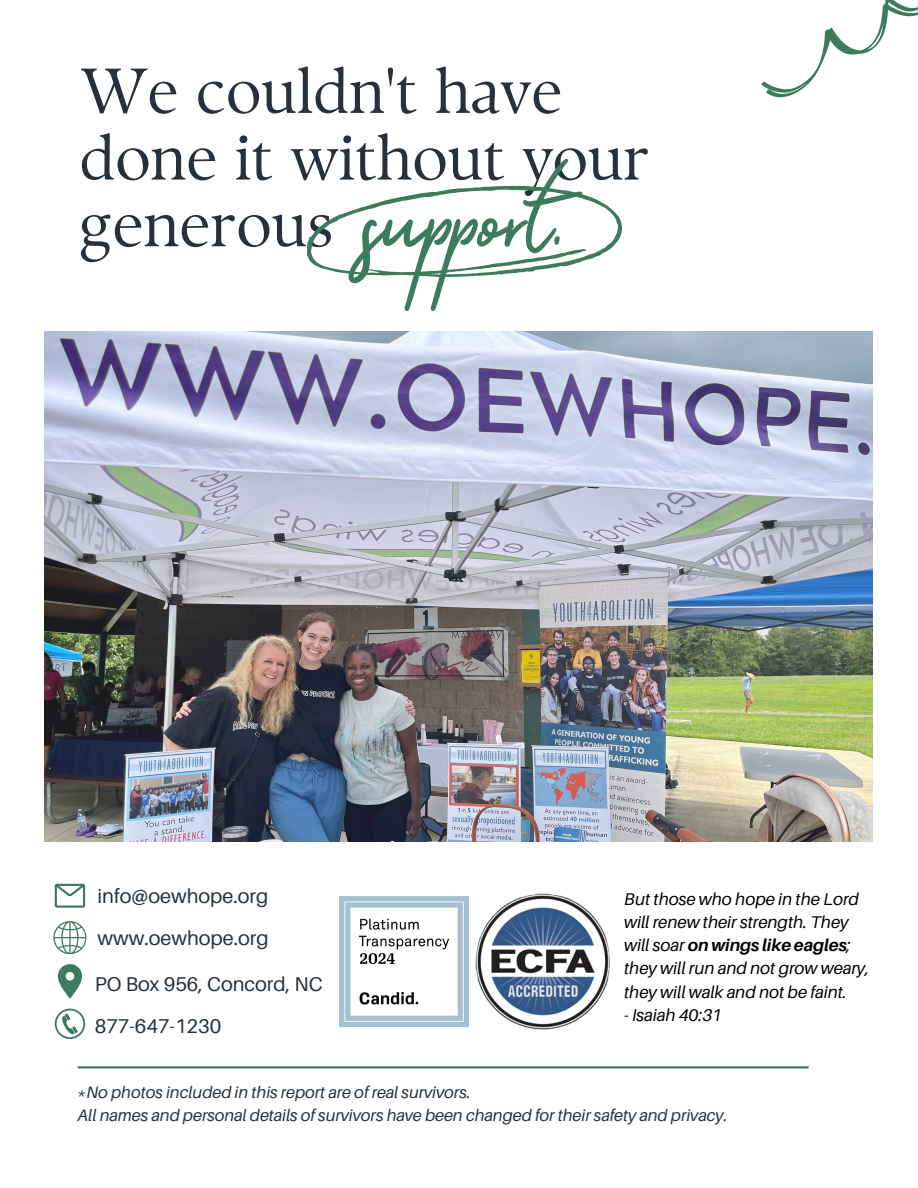
<style>
.page{position:relative;width:918px;height:1188px;background:#fff}
.page>*{position:absolute;margin:0;border:0;box-sizing:border-box;transform-origin:0 0}
.t1{font:134.1px "Suluscript";color:#3d7b5f}
.t2{font:63.45px/66.8px "TY Serif D";color:#283139}
.t3{font:19.95px "Aileron";color:#283139}
.t4{font:italic 16.95px/23.1px "Aileron";color:#000}
.t5{font:italic 16.5px "Aileron";color:#283139}
.s1{font-weight:700}
</style>
<div class="page">
<svg style="left:307px;top:185px;width:315px;height:92px"></svg>
<svg style="left:761px;top:0;width:157px;height:98px"></svg>
<img style="left:45px;top:332px;width:827px;height:509px">
<svg style="left:58px;top:964px;width:24px;height:35px"></svg>
<svg style="left:55px;top:1009px;width:30px;height:30px"></svg>
<svg style="left:53px;top:921px;width:34px;height:34px"></svg>
<svg style="left:55px;top:884px;width:30px;height:24px"></svg>
<hr style="left:78px;top:1066px;width:731px;height:3px;background:#3d7b5f">
<img style="left:339px;top:897px;width:129px;height:129px">
<img style="left:475px;top:893px;width:136px;height:137px">
<h2 class="t2" style="left:80px;top:57px;width:571px">We couldn't have done it without your generous</h2>
<h1 class="t1" style="left:364px;top:122px;width:201px">support.</h1>
<p class="t3" style="left:97px;top:884px;width:172px">info@oewhope.org</p>
<p class="t3" style="left:97px;top:926px;width:173px">www.oewhope.org</p>
<p class="t3" style="left:95px;top:971px;width:229px">PO Box 956, Concord, NC</p>
<p class="t3" style="left:95px;top:1014px;width:128px">877-647-1230</p>
<h3 class="t4" style="left:624px;top:887px;width:247px">But those who hope in the Lord will renew their strength. They will soar <span class="s1">on wings like eagles</span>; they will run and not grow weary, they will walk and not be faint.</h3>
<p class="t4" style="left:624px;top:1003px;width:99px">- Isaiah 40:31</p>
<p class="t5" style="left:78px;top:1082px;width:394px">*No photos included in this report are of real survivors.</p>
<h3 class="t5" style="left:78px;top:1105px;width:651px">All names and personal details of survivors have been changed for their safety and privacy.</h3>
</div>
